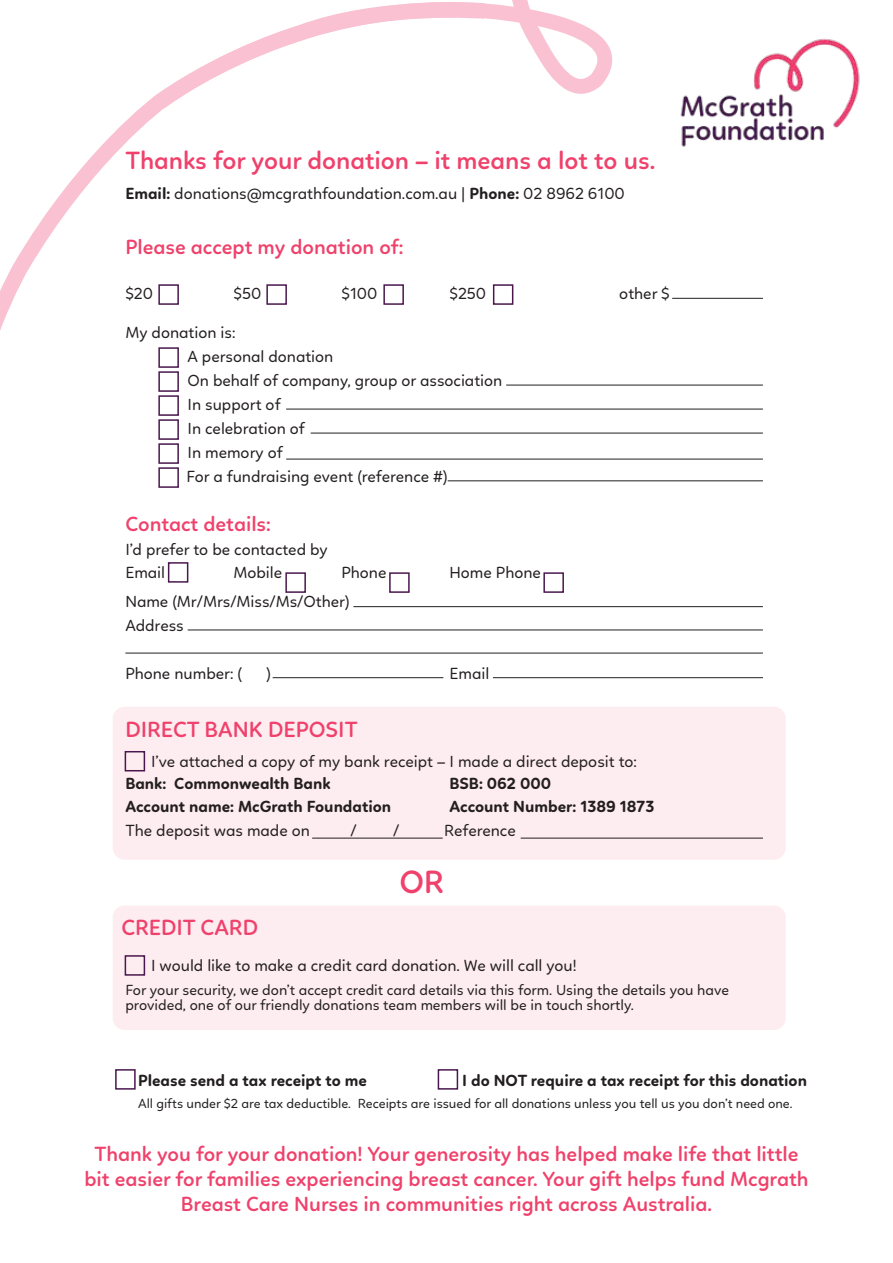
<style>
.page{position:relative;width:893px;height:1263px;background:#fff}
.page>*{position:absolute;margin:0;border:0;box-sizing:border-box;transform-origin:0 0}
.t1{font:600 33px "Linotte";color:#ef416b}
.t2{font:600 25.5px "Linotte";color:#ef416b}
.t3{font:600 22.5px "Linotte";color:#ef416b}
.t4{font:600 21px/25.2px "Linotte";color:#ef416b;text-align:center}
.t5{font:16.5px/24px "Linotte";color:#231f20}
.t6{font:700 16.5px "Linotte";color:#231f20}
.t7{font:15px/15px "Linotte";color:#231f20}
.t8{font:13.5px "Linotte";color:#231f20}
.s1{font-weight:700}
</style>
<div class="page">
<div style="left:493px;top:284px;width:20px;height:21px;border:2px solid #49174d"></div>
<hr style="left:672px;top:298px;width:91px;height:1px;background:#231f20">
<div style="left:158px;top:467px;width:21px;height:21px;border:2px solid #49174d"></div>
<div style="left:158px;top:443px;width:21px;height:21px;border:2px solid #49174d"></div>
<div style="left:158px;top:419px;width:21px;height:21px;border:2px solid #49174d"></div>
<div style="left:158px;top:395px;width:21px;height:21px;border:2px solid #49174d"></div>
<div style="left:158px;top:371px;width:21px;height:21px;border:2px solid #49174d"></div>
<hr style="left:448px;top:480px;width:315px;height:1px;background:#231f20">
<hr style="left:286px;top:459px;width:477px;height:1px;background:#231f20">
<hr style="left:311px;top:433px;width:452px;height:1px;background:#231f20">
<hr style="left:286px;top:409px;width:477px;height:1px;background:#231f20">
<hr style="left:506px;top:385px;width:257px;height:1px;background:#231f20">
<div style="left:285px;top:572px;width:21px;height:21px;border:2px solid #49174d"></div>
<div style="left:389px;top:572px;width:21px;height:21px;border:2px solid #49174d"></div>
<div style="left:543px;top:572px;width:21px;height:21px;border:2px solid #49174d"></div>
<div style="left:115px;top:1069px;width:21px;height:21px;background:#fff;border:2px solid #49174d"></div>
<div style="left:438px;top:1069px;width:20px;height:21px;background:#fff;border:2px solid #49174d"></div>
<div style="left:168px;top:562px;width:20px;height:21px;border:2px solid #49174d"></div>
<hr style="left:493px;top:677px;width:270px;height:1px;background:#231f20">
<hr style="left:273px;top:678px;width:170px;height:1px;background:#d3d3d3">
<hr style="left:273px;top:677px;width:170px;height:1px;background:#231f20">
<hr style="left:188px;top:630px;width:575px;height:1px;background:#231f20">
<hr style="left:353px;top:606px;width:410px;height:1px;background:#231f20">
<hr style="left:125px;top:653px;width:638px;height:1px;background:#231f20">
<div style="left:113px;top:707px;width:673px;height:153px;background:#fdecf0;border-radius:12px"></div>
<div style="left:125px;top:751px;width:20px;height:20px;border:2px solid #49174d"></div>
<hr style="left:312px;top:838px;width:131px;height:1px;background:#231f20">
<hr style="left:521px;top:838px;width:242px;height:1px;background:#231f20">
<div style="left:113px;top:905px;width:673px;height:125px;background:#fdecf0;border-radius:12px"></div>
<div style="left:125px;top:955px;width:20px;height:21px;border:2px solid #49174d"></div>
<svg style="left:500px;top:0;width:113px;height:94px"></svg>
<svg style="left:0;top:2px;width:500px;height:380px"></svg>
<img style="left:680px;top:38px;width:180px;height:109px">
<h2 class="t2" style="left:125px;top:145px;width:531px">Thanks for your donation – it means a lot to us.</h2>
<p class="t5" style="left:125px;top:181px;width:501px"><span class="s1">Email:</span> donations@mcgrathfoundation.com.au | <span class="s1">Phone:</span> 02 8962 6100</p>
<p class="t4" style="left:125px;top:234px;width:279px">Please accept my donation of:</p>
<p class="t5" style="left:125px;top:281px;width:29px">$20</p>
<p class="t5" style="left:233px;top:281px;width:29px">$50</p>
<p class="t5" style="left:341px;top:281px;width:38px">$100</p>
<p class="t5" style="left:449px;top:281px;width:38px">$250</p>
<p class="t5" style="left:619px;top:281px;width:52px">other $</p>
<p class="t5" style="left:186px;top:320px;width:317px;text-indent:-61px">My donation is:<br>A personal donation<br>On behalf of company, group or association<br>In support of<br>In celebration of<br>In memory of<br>For a fundraising event (reference #)</p>
<p class="t4" style="left:125px;top:512px;width:147px">Contact details:</p>
<p class="t5" style="left:125px;top:538px;width:204px;line-height:22.5px">I’d prefer to be contacted by<br>Email</p>
<p class="t5" style="left:233px;top:560px;width:50px">Mobile</p>
<p class="t5" style="left:341px;top:560px;width:46px">Phone</p>
<p class="t5" style="left:449px;top:560px;width:93px">Home Phone</p>
<p class="t5" style="left:125px;top:589px;width:226px">Name (Mr/Mrs/Miss/Ms/Other)<br>Address</p>
<p class="t5" style="left:125px;top:661px;width:118px">Phone number: (</p>
<p class="t5" style="left:266px;top:661px;width:6px">)</p>
<p class="t5" style="left:450px;top:661px;width:41px">Email</p>
<h3 class="t3" style="left:125px;top:716px;width:234px">DIRECT BANK DEPOSIT</h3>
<p class="t5" style="left:151px;top:749px;width:487px">I’ve attached a copy of my bank receipt – I made a direct deposit to:</p>
<p class="t6" style="left:125px;top:774px;width:207px">Bank: Commonwealth Bank</p>
<p class="t6" style="left:449px;top:774px;width:103px">BSB: 062 000</p>
<p class="t6" style="left:125px;top:797px;width:267px">Account name: McGrath Foundation</p>
<p class="t6" style="left:449px;top:797px;width:206px">Account Number: 1389 1873</p>
<p class="t5" style="left:125px;top:818px;width:186px">The deposit was made on</p>
<p class="t5" style="left:351px;top:818px;width:8px">/</p>
<p class="t5" style="left:393px;top:818px;width:8px">/</p>
<p class="t5" style="left:444px;top:818px;width:73px">Reference</p>
<h1 class="t1" style="left:399px;top:863px;width:46px">OR</h1>
<h3 class="t3" style="left:121px;top:914px;width:138px">CREDIT CARD</h3>
<p class="t5" style="left:151px;top:953px;width:427px">I would like to make a credit card donation. We will call you!</p>
<p class="t7" style="left:125px;top:982px;width:605px">For your security, we don’t accept credit card details via this form. Using the details you have provided, one of our friendly donations team members will be in touch shortly.</p>
<p class="t6" style="left:138px;top:1070px;width:230px">Please send a tax receipt to me</p>
<p class="t6" style="left:462px;top:1070px;width:346px">I do NOT require a tax receipt for this donation</p>
<p class="t8" style="left:138px;top:1095px;width:656px">All gifts under $2 are tax deductible. Receipts are issued for all donations unless you tell us you don’t need one.</p>
<p class="t4" style="left:84px;top:1141px;width:726px">Thank you for your donation! Your generosity has helped make life that little bit easier for families experiencing breast cancer. Your gift helps fund Mcgrath<br>Breast Care Nurses in communities right across Australia.</p>
</div>
